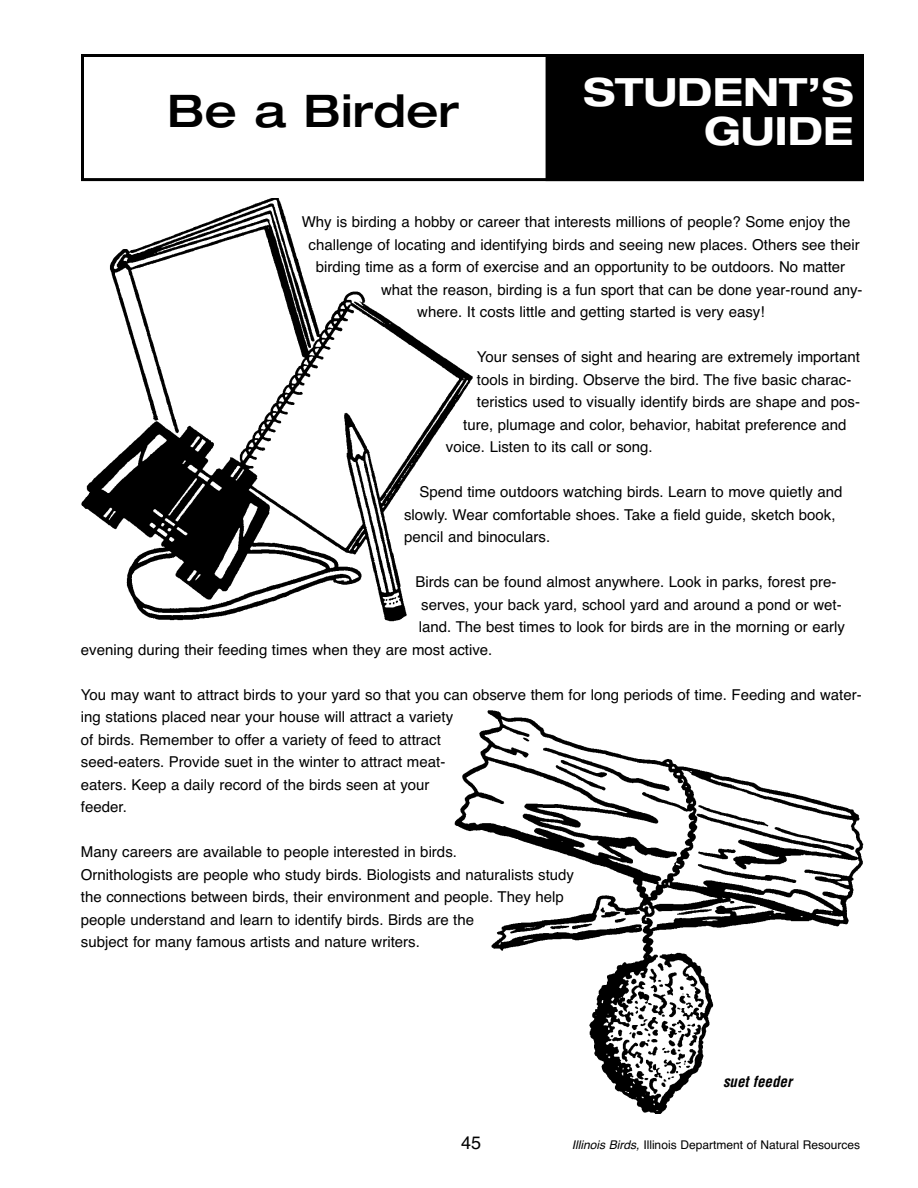
<style>
.page{position:relative;width:918px;height:1188px;background:#fff}
.page>*{position:absolute;margin:0;border:0;box-sizing:border-box;transform-origin:0 0}
.t1{font:500 expanded 45px "Helvetica Neue LT Std";color:#000}
.t2{font:700 expanded 39px "Helvetica Neue LT Std";color:#fff}
.t3{font:18px "Helvetica";color:#000}
.t4{font:15px/22.5px "Helvetica";color:#000}
.t5{font:italic 700 condensed 15px "Helvetica";color:#000}
.t6{font:12px "Helvetica";color:#000}
.s1{font-style:italic}
</style>
<div class="page">
<div style="left:81px;top:54px;width:783px;height:127px;border:3px solid #000"></div>
<div style="left:547px;top:56px;width:315px;height:124px;background:#000"></div>
<div style="left:546px;top:54px;width:318px;height:127px;border:2px solid #000"></div>
<img style="left:81px;top:198px;width:392px;height:424px">
<img style="left:454px;top:710px;width:410px;height:404px">
<h1 class="t1" style="left:167px;top:95px;width:294px">Be a Birder</h1>
<h2 class="t2" style="left:583px;top:79px;width:272px">STUDENT’S</h2>
<h2 class="t2" style="left:704px;top:118px;width:151px">GUIDE</h2>
<p class="t4" style="left:302px;top:211px;width:550px">Why is birding a hobby or career that interests millions of people? Some enjoy the</p>
<p class="t4" style="left:309px;top:233px;width:553px">challenge of locating and identifying birds and seeing new places. Others see their</p>
<p class="t4" style="left:316px;top:256px;width:531px">birding time as a form of exercise and an opportunity to be outdoors. No matter</p>
<p class="t4" style="left:381px;top:278px;width:483px">what the reason, birding is a fun sport that can be done year-round any-</p>
<p class="t4" style="left:417px;top:301px;width:349px">where. It costs little and getting started is very easy!</p>
<p class="t4" style="left:477px;top:346px;width:384px">Your senses of sight and hearing are extremely important</p>
<p class="t4" style="left:477px;top:368px;width:376px">tools in birding. Observe the bird. The five basic charac-</p>
<p class="t4" style="left:477px;top:391px;width:385px">teristics used to visually identify birds are shape and pos-</p>
<p class="t4" style="left:463px;top:413px;width:385px">ture, plumage and color, behavior, habitat preference and</p>
<p class="t4" style="left:446px;top:436px;width:208px">voice. Listen to its call or song.</p>
<p class="t4" style="left:404px;top:481px;width:440px;text-indent:15px">Spend time outdoors watching birds. Learn to move quietly and slowly. Wear comfortable shoes. Take a field guide, sketch book, pencil and binoculars.</p>
<p class="t4" style="left:415px;top:571px;width:423px">Birds can be found almost anywhere. Look in parks, forest pre-</p>
<p class="t4" style="left:421px;top:593px;width:422px">serves, your back yard, school yard and around a pond or wet-</p>
<p class="t4" style="left:419px;top:616px;width:428px">land. The best times to look for birds are in the morning or early</p>
<p class="t4" style="left:81px;top:638px;width:413px">evening during their feeding times when they are most active.</p>
<p class="t4" style="left:81px;top:683px;width:782px">You may want to attract birds to your yard so that you can observe them for long periods of time. Feeding and water&shy;ing stations placed near your house will attract a variety<br>of birds. Remember to offer a variety of feed to attract<br>seed-eaters. Provide suet in the winter to attract meat-<br>eaters. Keep a daily record of the birds seen at your<br>feeder.</p>
<p class="t4" style="left:81px;top:841px;width:495px">Many careers are available to people interested in birds.<br>Ornithologists are people who study birds. Biologists and naturalists study the connections between birds, their environment and people. They help people understand and learn to identify birds. Birds are the<br>subject for many famous artists and nature writers.</p>
<p class="t5" style="left:723px;top:1073px;width:71px">suet feeder</p>
<p class="t3" style="left:461px;top:1132px;width:22px">45</p>
<p class="t6" style="left:572px;top:1138px;width:290px"><span class="s1">Illinois Birds,</span> Illinois Department of Natural Resources</p>
</div>
